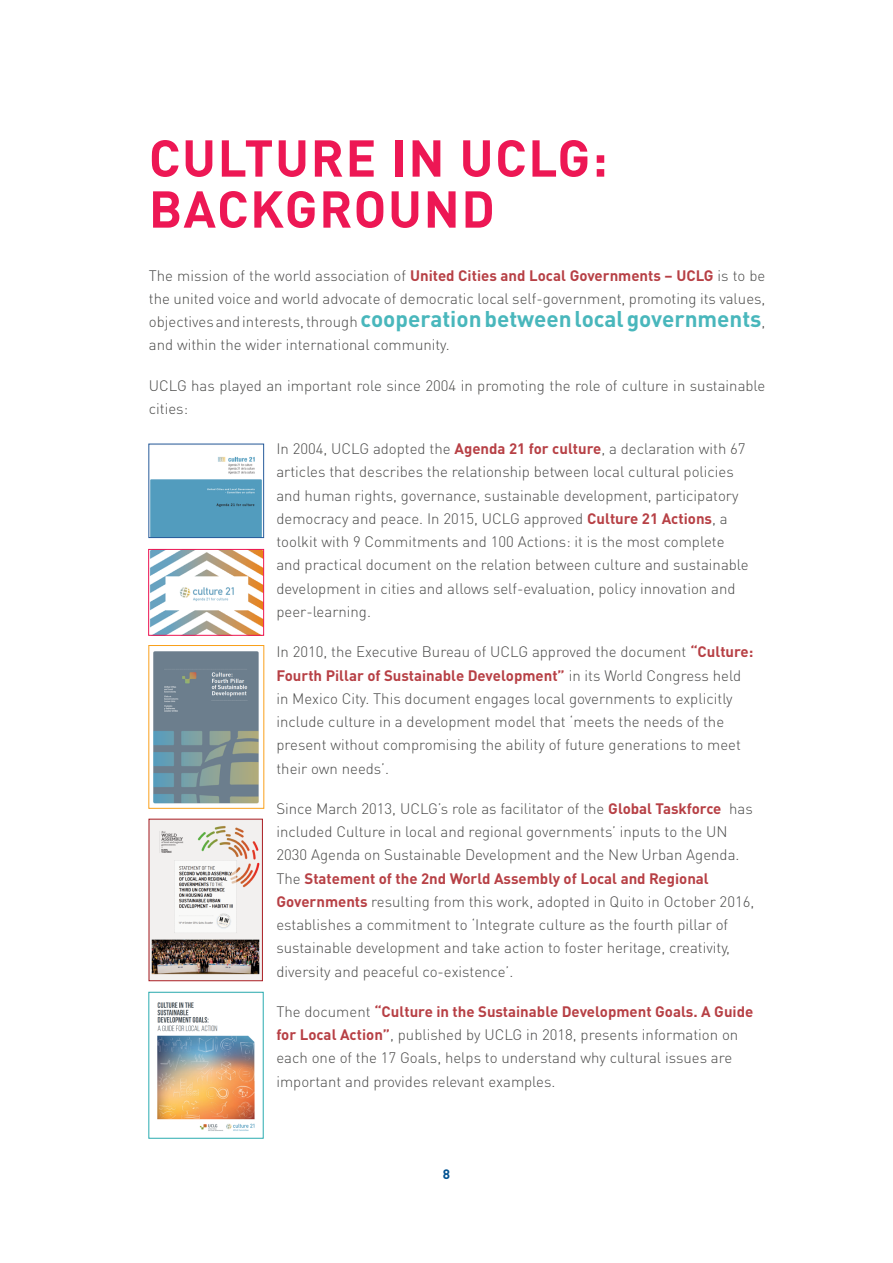
<style>
.page{position:relative;width:893px;height:1263px;background:#fff}
.page>*{position:absolute;margin:0;border:0;box-sizing:border-box;transform-origin:0 0}
.t1{font:700 51px/51px "DIN Pro";letter-spacing:.03em;color:#ed1754}
.t2{font:700 22.5px "DIN Pro";color:#49b7bc}
.t3{font:300 15px/23.2px "DIN Pro";color:#4a4a49}
.t4{font:700 13.5px "DIN Pro";color:#005291}
.s1{font-weight:700;color:#b74045}
.s2{font-weight:300;font-size:15px;color:#4a4a49}
</style>
<div class="page">
<img style="left:151px;top:456px;width:111px;height:80px">
<div style="left:149px;top:444px;width:115px;height:94px;border:1px solid #275b9b"></div>
<img style="left:150px;top:551px;width:112px;height:82px">
<div style="left:148px;top:549px;width:116px;height:86px;border:1px solid #ed1754"></div>
<img style="left:153px;top:651px;width:106px;height:153px">
<img style="left:151px;top:821px;width:110px;height:158px">
<div style="left:149px;top:819px;width:114px;height:162px;border:1px solid #ab1f24"></div>
<img style="left:157px;top:1002px;width:98px;height:129px">
<h1 class="t1" style="left:149px;top:127px;width:460px">CULTURE IN UCLG:<br>BACKGROUND</h1>
<p class="t3" style="left:149px;top:263px;width:618px">The mission of the world association of <span class="s1">United Cities and Local Governments – UCLG</span> is to be the united voice and world advocate of democratic local self-government, promoting its values,</p>
<h2 class="t2" style="left:149px;top:300px;width:618px"><span class="s2">objectives and interests, through</span> cooperation between local governments<span class="s2">,</span></h2>
<p class="t3" style="left:149px;top:333px;width:302px">and within the wider international community.</p>
<p class="t3" style="left:149px;top:373px;width:618px">UCLG has played an important role since 2004 in promoting the role of culture in sustainable cities:</p>
<p class="t3" style="left:276px;top:437px;width:474px">In 2004, UCLG adopted the <span class="s1">Agenda 21 for culture</span>, a declaration with 67 articles that describes the relationship between local cultural policies and human rights, governance, sustainable development, participatory democracy and peace. In 2015, UCLG approved <span class="s1">Culture 21 Actions</span>, a toolkit with 9 Commitments and 100 Actions: it is the most complete and practical document on the relation between culture and sustainable development in cities and allows self-evaluation, policy innovation and peer-learning.</p>
<p class="t3" style="left:276px;top:640px;width:479px">In 2010, the Executive Bureau of UCLG approved the document <span class="s1">“Culture:<br>Fourth Pillar of Sustainable Development”</span> in its World Congress held in Mexico City. This document engages local governments to explicitly include culture in a development model that ‘meets the needs of the present without compromising the ability of future generations to meet their own needs’.</p>
<p class="t3" style="left:276px;top:796px;width:479px">Since March 2013, UCLG’s role as facilitator of the <span class="s1">Global Taskforce</span> has included Culture in local and regional governments’ inputs to the UN 2030 Agenda on Sustainable Development and the New Urban Agenda.<br>The <span class="s1">Statement of the 2nd World Assembly of Local and Regional Governments</span> resulting from this work, adopted in Quito in October 2016, establishes a commitment to ‘Integrate culture as the fourth pillar of sustainable development and take action to foster heritage, creativity, diversity and peaceful co-existence’.</p>
<p class="t3" style="left:276px;top:999px;width:478px">The document <span class="s1">“Culture in the Sustainable Development Goals. A Guide for Local Action”</span>, published by UCLG in 2018, presents information on each one of the 17 Goals, helps to understand why cultural issues are important and provides relevant examples.</p>
<p class="t4" style="left:443px;top:1163px;width:9px">8</p>
</div>
